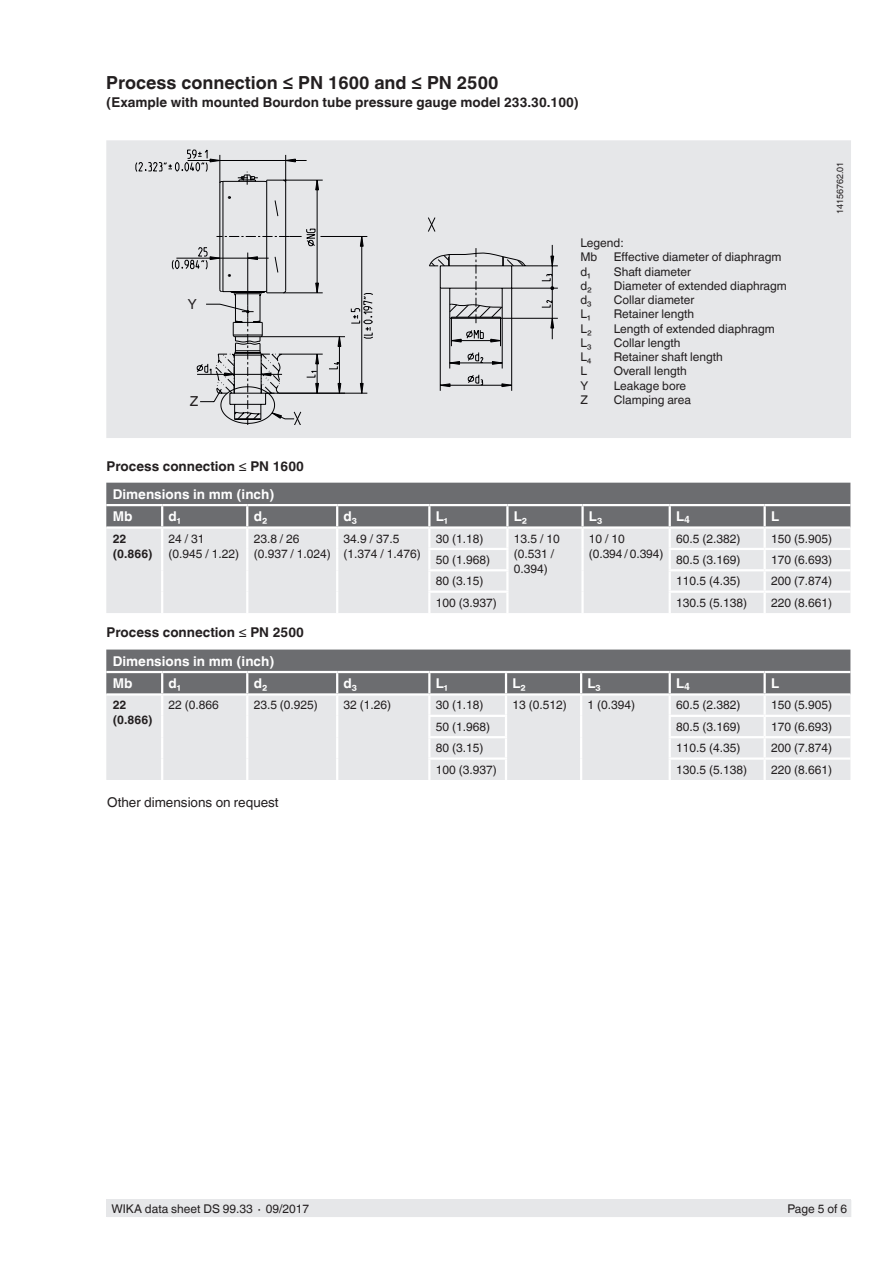
<style>
.page{position:relative;width:893px;height:1263px;background:#fff}
.page>*{position:absolute;margin:0;border:0;box-sizing:border-box;transform-origin:0 0}
.t1{font:700 18px "Helvetica World";color:#231f20}
.t2{font:13.8px "Helvetica World";color:#231f20}
.t3{font:700 13.5px "Helvetica World";color:#231f20}
.t4{font:700 13.5px/22.5px "Helvetica World";color:#fff}
.t5{font:13.5px "Helvetica World";color:#231f20}
.t6{font:12px/15px "Helvetica World";color:#231f20}
.t7{font:700 12px/15px "Helvetica World";color:#231f20}
.t8{font:9px "Helvetica World";color:#231f20}
.s1{font-weight:400}
</style>
<div class="page">
<div style="left:106px;top:1199px;width:744px;height:18px;background:#e6e7e9"></div>
<div style="left:106px;top:140px;width:745px;height:298px;background:#e6e7e9"></div>
<svg style="left:524px;top:244px;width:34px;height:96px"></svg>
<svg style="left:135px;top:149px;width:389px;height:275px"></svg>
<svg style="left:219px;top:174px;width:294px;height:246px"></svg>
<svg style="left:541px;top:274px;width:13px;height:16px"></svg>
<div style="left:106px;top:590px;width:744px;height:23px;background:#e6e7e9"></div>
<hr style="left:161px;top:570px;width:2px;height:22px;background:#fff">
<hr style="left:161px;top:592px;width:2px;height:21px;background:#fff">
<hr style="left:246px;top:570px;width:2px;height:22px;background:#fff">
<hr style="left:336px;top:570px;width:2px;height:22px;background:#fff">
<hr style="left:246px;top:592px;width:2px;height:21px;background:#fff">
<hr style="left:336px;top:592px;width:2px;height:21px;background:#fff">
<hr style="left:506px;top:593px;width:3px;height:20px;background:#fff">
<hr style="left:581px;top:570px;width:3px;height:22px;background:#fff">
<hr style="left:581px;top:592px;width:3px;height:21px;background:#fff">
<hr style="left:669px;top:593px;width:2px;height:20px;background:#fff">
<hr style="left:763px;top:593px;width:3px;height:20px;background:#fff">
<hr style="left:428px;top:593px;width:2px;height:20px;background:#fff">
<hr style="left:428px;top:590px;width:81px;height:3px;background:#fff">
<hr style="left:669px;top:590px;width:96px;height:3px;background:#fff">
<hr style="left:765px;top:590px;width:85px;height:3px;background:#fff">
<svg style="left:106px;top:483px;width:744px;height:107px;background:#b9babc"></svg>
<hr style="left:428px;top:548px;width:81px;height:2px;background:#fff">
<hr style="left:669px;top:548px;width:96px;height:2px;background:#fff">
<div style="left:106px;top:757px;width:744px;height:23px;background:#e6e7e9"></div>
<hr style="left:161px;top:737px;width:2px;height:21px;background:#fff">
<hr style="left:161px;top:758px;width:2px;height:22px;background:#fff">
<hr style="left:246px;top:737px;width:2px;height:21px;background:#fff">
<hr style="left:336px;top:737px;width:2px;height:21px;background:#fff">
<hr style="left:246px;top:758px;width:2px;height:22px;background:#fff">
<hr style="left:336px;top:758px;width:2px;height:22px;background:#fff">
<hr style="left:505px;top:760px;width:2px;height:20px;background:#fff">
<hr style="left:580px;top:737px;width:2px;height:21px;background:#fff">
<hr style="left:580px;top:758px;width:2px;height:22px;background:#fff">
<hr style="left:669px;top:760px;width:2px;height:20px;background:#fff">
<hr style="left:763px;top:760px;width:3px;height:20px;background:#fff">
<hr style="left:428px;top:760px;width:2px;height:20px;background:#fff">
<hr style="left:428px;top:757px;width:79px;height:3px;background:#fff">
<hr style="left:669px;top:757px;width:96px;height:3px;background:#fff">
<hr style="left:765px;top:757px;width:85px;height:3px;background:#fff">
<svg style="left:106px;top:649px;width:744px;height:108px;background:#b9babc"></svg>
<hr style="left:428px;top:715px;width:79px;height:2px;background:#fff">
<hr style="left:669px;top:715px;width:96px;height:2px;background:#fff">
<h1 class="t1" style="left:106px;top:73px;width:394px">Process connection ≤ PN 1600 and ≤ PN 2500</h1>
<p class="t3" style="left:106px;top:95px;width:474px">(Example with mounted Bourdon tube pressure gauge model 233.30.100)</p>
<p class="t2" style="left:188px;top:296px;width:10px">Y</p>
<p class="t2" style="left:190px;top:393px;width:10px">Z</p>
<p class="t3" style="left:106px;top:459px;width:199px">Process connection <span class="s1">≤</span> PN 1600</p>
<p class="t6" style="left:580px;top:235px;width:45px;line-height:14.5px">Legend:<br>Mb</p>
<p class="t6" style="left:614px;top:250px;width:169px">Effective diameter of diaphragm</p>
<p class="t6" style="left:580px;top:264px;width:12px">d₁</p>
<p class="t6" style="left:614px;top:264px;width:79px">Shaft diameter</p>
<p class="t6" style="left:580px;top:278px;width:13px">d₂</p>
<p class="t6" style="left:614px;top:278px;width:174px">Diameter of extended diaphragm</p>
<p class="t6" style="left:580px;top:292px;width:13px">d₃</p>
<p class="t6" style="left:614px;top:292px;width:82px">Collar diameter</p>
<p class="t6" style="left:580px;top:307px;width:12px">L₁</p>
<p class="t6" style="left:614px;top:307px;width:82px">Retainer length</p>
<p class="t6" style="left:580px;top:321px;width:13px">L₂</p>
<p class="t6" style="left:614px;top:321px;width:162px">Length of extended diaphragm</p>
<p class="t6" style="left:580px;top:335px;width:13px">L₃</p>
<p class="t6" style="left:614px;top:335px;width:68px">Collar length</p>
<p class="t6" style="left:580px;top:349px;width:13px">L₄</p>
<p class="t6" style="left:614px;top:349px;width:111px">Retainer shaft length</p>
<p class="t6" style="left:580px;top:364px;width:8px">L</p>
<p class="t6" style="left:614px;top:364px;width:74px">Overall length</p>
<p class="t6" style="left:580px;top:378px;width:9px">Y</p>
<p class="t6" style="left:614px;top:378px;width:74px">Leakage bore</p>
<p class="t6" style="left:580px;top:392px;width:9px">Z</p>
<p class="t6" style="left:614px;top:392px;width:79px">Clamping area</p>
<p class="t4" style="left:113px;top:483px;width:163px">Dimensions in mm (inch)<br>Mb</p>
<p class="t4" style="left:169px;top:505px;width:14px">d₁</p>
<p class="t4" style="left:254px;top:505px;width:15px">d₂</p>
<p class="t4" style="left:344px;top:505px;width:15px">d₃</p>
<p class="t4" style="left:436px;top:505px;width:14px">L₁</p>
<p class="t4" style="left:514px;top:505px;width:15px">L₂</p>
<p class="t4" style="left:589px;top:505px;width:15px">L₃</p>
<p class="t4" style="left:676px;top:505px;width:15px">L<sub>4</sub></p>
<p class="t4" style="left:771px;top:505px;width:10px">L</p>
<p class="t8" style="left:835px;top:214px;width:54px;rotate:-90deg">14156762.01</p>
<p class="t7" style="left:113px;top:531px;width:42px">22 (0.866)</p>
<p class="t6" style="left:169px;top:531px;width:72px">24 / 31 (0.945 / 1.22)</p>
<p class="t6" style="left:254px;top:531px;width:79px">23.8 / 26 (0.937 / 1.024)</p>
<p class="t6" style="left:344px;top:531px;width:79px">34.9 / 37.5 (1.374 / 1.476)</p>
<p class="t6" style="left:436px;top:531px;width:49px">30 (1.18)</p>
<p class="t6" style="left:514px;top:531px;width:47px">13.5 / 10 (0.531 /<br>0.394)</p>
<p class="t6" style="left:589px;top:531px;width:76px">10 / 10<br>(0.394 / 0.394)</p>
<p class="t6" style="left:676px;top:531px;width:66px">60.5 (2.382)</p>
<p class="t6" style="left:771px;top:531px;width:62px">150 (5.905)</p>
<p class="t6" style="left:436px;top:552px;width:56px">50 (1.968)</p>
<p class="t6" style="left:676px;top:552px;width:66px">80.5 (3.169)</p>
<p class="t6" style="left:771px;top:552px;width:62px">170 (6.693)</p>
<p class="t6" style="left:436px;top:574px;width:49px">80 (3.15)</p>
<p class="t6" style="left:676px;top:574px;width:66px">110.5 (4.35)</p>
<p class="t6" style="left:771px;top:574px;width:62px">200 (7.874)</p>
<p class="t6" style="left:436px;top:595px;width:62px">100 (3.937)</p>
<p class="t6" style="left:676px;top:595px;width:72px">130.5 (5.138)</p>
<p class="t6" style="left:771px;top:595px;width:62px">220 (8.661)</p>
<p class="t3" style="left:106px;top:625px;width:199px">Process connection <span class="s1">≤</span> PN 2500</p>
<p class="t4" style="left:113px;top:650px;width:163px">Dimensions in mm (inch)<br>Mb</p>
<p class="t4" style="left:169px;top:672px;width:14px">d₁</p>
<p class="t4" style="left:254px;top:672px;width:15px">d₂</p>
<p class="t4" style="left:344px;top:672px;width:15px">d₃</p>
<p class="t4" style="left:436px;top:672px;width:14px">L₁</p>
<p class="t4" style="left:512px;top:672px;width:15px">L₂</p>
<p class="t4" style="left:587px;top:672px;width:15px">L₃</p>
<p class="t4" style="left:676px;top:672px;width:15px">L<sub>4</sub></p>
<p class="t4" style="left:771px;top:672px;width:10px">L</p>
<p class="t7" style="left:113px;top:698px;width:42px">22 (0.866)</p>
<p class="t6" style="left:169px;top:698px;width:52px">22 (0.866</p>
<p class="t6" style="left:254px;top:698px;width:66px">23.5 (0.925)</p>
<p class="t6" style="left:344px;top:698px;width:49px">32 (1.26)</p>
<p class="t6" style="left:436px;top:698px;width:49px">30 (1.18)</p>
<p class="t6" style="left:512px;top:698px;width:56px">13 (0.512)</p>
<p class="t6" style="left:587px;top:698px;width:49px">1 (0.394)</p>
<p class="t6" style="left:676px;top:698px;width:66px">60.5 (2.382)</p>
<p class="t6" style="left:771px;top:698px;width:62px">150 (5.905)</p>
<p class="t6" style="left:436px;top:719px;width:56px">50 (1.968)</p>
<p class="t6" style="left:676px;top:719px;width:66px">80.5 (3.169)</p>
<p class="t6" style="left:771px;top:719px;width:62px">170 (6.693)</p>
<p class="t6" style="left:436px;top:740px;width:49px">80 (3.15)</p>
<p class="t6" style="left:676px;top:740px;width:66px">110.5 (4.35)</p>
<p class="t6" style="left:771px;top:740px;width:62px">200 (7.874)</p>
<p class="t6" style="left:436px;top:762px;width:62px">100 (3.937)</p>
<p class="t6" style="left:676px;top:762px;width:72px">130.5 (5.138)</p>
<p class="t6" style="left:771px;top:762px;width:62px">220 (8.661)</p>
<p class="t5" style="left:107px;top:794px;width:173px">Other dimensions on request</p>
<p class="t6" style="left:111px;top:1201px;width:199px">WIKA data sheet DS 99.33 ∙ 09/2017</p>
<p class="t6" style="left:788px;top:1201px;width:61px">Page 5 of 6</p>
</div>
